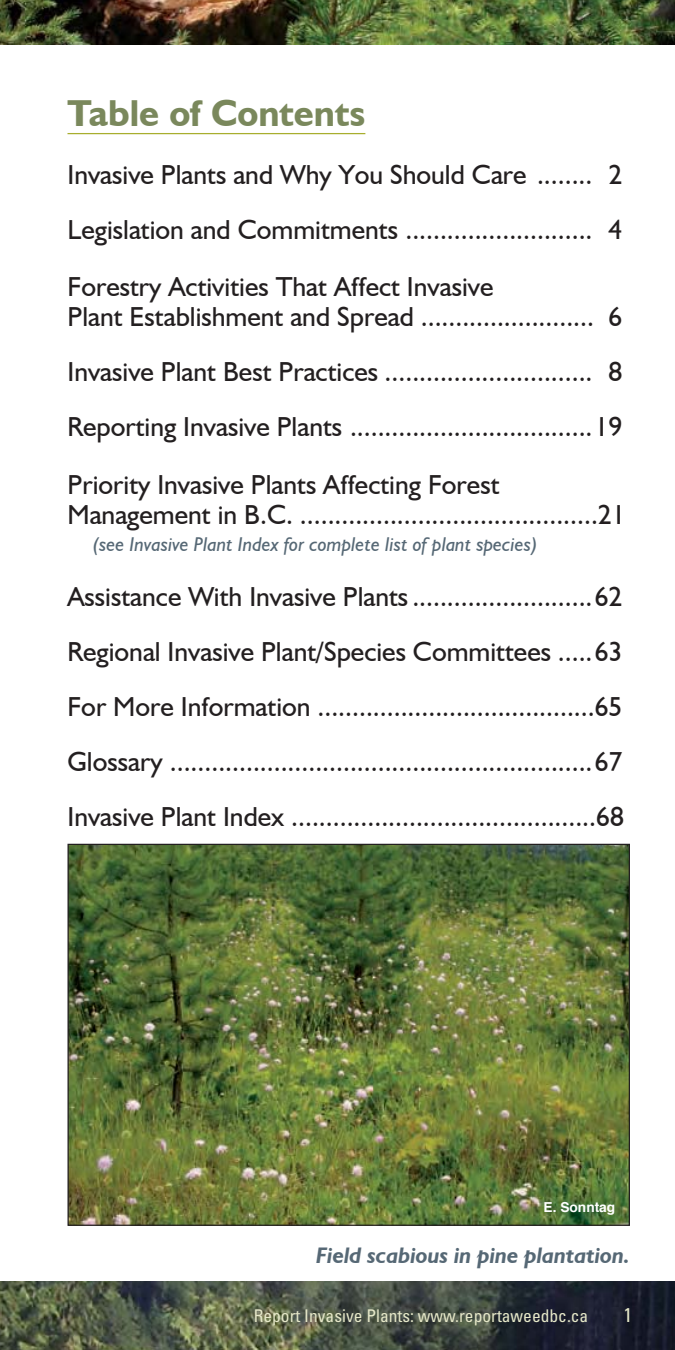
<style>
.page{position:relative;width:675px;height:1350px;background:#fff}
.page>*{position:absolute;margin:0;border:0;box-sizing:border-box;transform-origin:0 0}
.t1{font:700 37.5px "Humanist 521 BT";color:#7a885c}
.t2{font:27.5px/55px "Humanist 521 BT";color:#231f20}
.t3{font:italic 700 22.5px "Humanist 521 BT";color:#566875}
.t4{font:italic 20px "Humanist 521 BT";color:#566875}
.t5{font:condensed 20px "Univers";color:#e6e8c9}
.t6{font:condensed 17.5px "Univers";color:#e6e8c9}
.t7{font:700 13.75px "Helvetica";color:#fff}
</style>
<div class="page">
<img style="left:0;top:0;width:675px;height:45px">
<img style="left:0;top:1281px;width:675px;height:69px">
<img style="left:70px;top:846px;width:558px;height:378px">
<hr style="left:68px;top:133px;width:297px;height:1px;background:#a8ae2e">
<h1 class="t1" style="left:68px;top:90px;width:299px">Table of Contents</h1>
<p class="t2" style="left:68px;top:146px;width:557px">Invasive Plants and Why You Should Care ........ 2<br>Legislation and Commitments ........................... 4</p>
<p class="t2" style="left:68px;top:271px;width:557px;line-height:30px">Forestry Activities That Affect Invasive<br>Plant Establishment and Spread ......................... 6</p>
<p class="t2" style="left:68px;top:344px;width:557px">Invasive Plant Best Practices .............................. 8<br>Reporting Invasive Plants ................................... 19</p>
<p class="t2" style="left:68px;top:469px;width:560px;line-height:30px">Priority Invasive Plants Affecting Forest<br>Management in B.C. ........................................... 21</p>
<p class="t4" style="left:92px;top:532px;width:447px">(see Invasive Plant Index for complete list of plant species)</p>
<p class="t2" style="left:68px;top:569px;width:558px;text-align:justify">Assistance With Invasive Plants .......................... 62<br>Regional Invasive Plant/Species Committees ..... 63<br>For More Information ........................................ 65<br>Glossary ............................................................. 67<br>Invasive Plant Index ............................................ 68</p>
<p class="t7" style="left:544px;top:1201px;width:73px">E. Sonntag</p>
<p class="t3" style="left:316px;top:1241px;width:315px">Field scabious in pine plantation.</p>
<p class="t6" style="left:254px;top:1308px;width:336px">Report Invasive Plants: www.reportaweedbc.ca</p>
<p class="t5" style="left:623px;top:1306px;width:10px">1</p>
</div>
